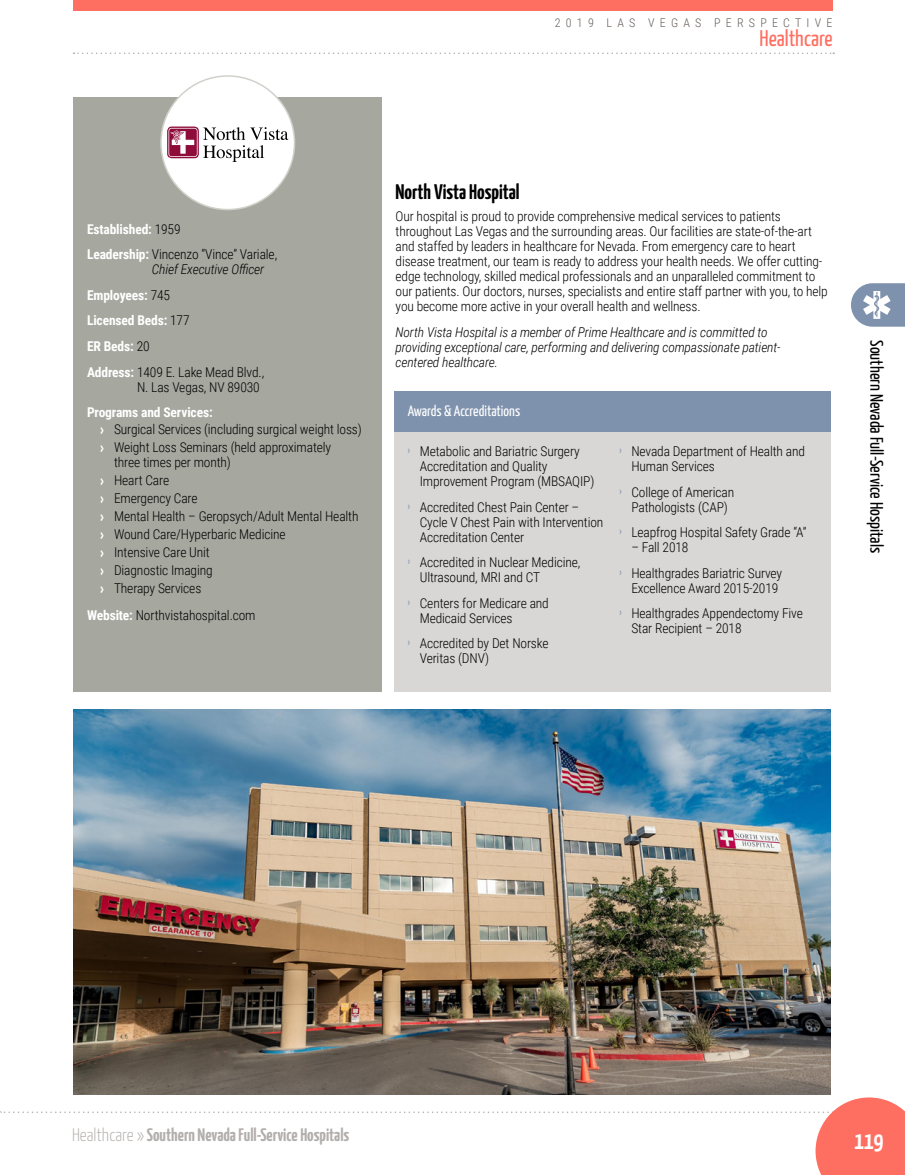
<style>
.page{position:relative;width:905px;height:1175px;background:#fff}
.page>*{position:absolute;margin:0;border:0;box-sizing:border-box;transform-origin:0 0}
.t1{font:700 24px "Yanone Kaffeesatz";color:#fff}
.t2{font:22.5px "Yanone Kaffeesatz";color:#ff6f61}
.t3{font:700 21px "Yanone Kaffeesatz";color:#000}
.t4{font:700 18px "Yanone Kaffeesatz";color:#b2aeac}
.t5{font:18px "Yanone Kaffeesatz";color:#000}
.featureTitle{font:15px "Yanone Kaffeesatz";color:#fff}
.body-copy{font:300 13.5px/15px "Roboto Condensed";letter-spacing:-.01em;color:#000}
.body-copy-2{font:italic 300 13.5px/15px "Roboto Condensed";letter-spacing:-.01em;color:#000}
.wiki{font:300 13.5px/15px "Roboto Condensed";letter-spacing:-.01em;color:#000}
.wiki-2{font:700 13.5px "Roboto Condensed";letter-spacing:-.01em;color:#fff}
.t6{font:300 12px "Roboto Condensed";letter-spacing:.435em;color:#655d58}
.s1{font-weight:300;color:#000}
.s2{font-weight:700;color:#fff}
.s3{font-style:italic}
.s4{font-family:"Yanone Kaffeesatz";font-weight:700;color:#fff}
.s5{font-weight:300}
</style>
<div class="page">
<div style="left:394px;top:428px;width:436px;height:263px;background:#d8d7d5"></div>
<div style="left:394px;top:391px;width:436px;height:41px;background:#7f92ad"></div>
<div style="left:74px;top:97px;width:308px;height:594px;background:#a6a79f"></div>
<div style="left:161px;top:76px;width:133px;height:133px;background:#fff;border-radius:50%"></div>
<svg style="left:203px;top:127px;width:85px;height:35px"></svg>
<svg style="left:167px;top:126px;width:32px;height:32px"></svg>
<svg style="left:168px;top:128px;width:29px;height:29px"></svg>
<img style="left:74px;top:710px;width:756px;height:384px">
<svg style="left:0;top:1097px;width:905px;height:77px"></svg>
<div style="left:74px;top:0;width:758px;height:11px;background:#ff6f61"></div>
<svg style="left:74px;top:52px;width:760px;height:2px"></svg>
<svg style="left:851px;top:283px;width:53px;height:44px"></svg>
<p class="t6" style="left:555px;top:14px;width:279px">2019 LAS VEGAS PERSPECTIVE</p>
<h2 class="t2" style="left:759px;top:22px;width:75px">Healthcare</h2>
<p class="wiki-2" style="left:87px;top:220px;width:95px">Established: <span class="s1">1959</span></p>
<p class="wiki" style="left:152px;top:247px;width:127px;text-indent:-65px"><span class="s2">Leadership:</span> Vincenzo “Vince” Variale,<br><span class="s3">Chief Executive Officer</span></p>
<p class="wiki-2" style="left:87px;top:286px;width:85px">Employees: <span class="s1">745</span></p>
<p class="wiki-2" style="left:87px;top:311px;width:104px">Licensed Beds: <span class="s1">177</span></p>
<p class="wiki-2" style="left:87px;top:337px;width:64px">ER Beds: <span class="s1">20</span></p>
<p class="wiki" style="left:137px;top:364px;width:129px;text-indent:-50px"><span class="s2">Address:</span> 1409 E. Lake Mead Blvd.,<br>N. Las Vegas, NV 89030</p>
<p class="wiki-2" style="left:87px;top:403px;width:127px">Programs and Services:</p>
<p class="body-copy" style="left:100px;top:421px;width:263px"><span class="s4">›</span> Surgical Services (including surgical weight loss)</p>
<p class="body-copy" style="left:114px;top:439px;width:219px;text-indent:-14px"><span class="s4">›</span> Weight Loss Seminars (held approximately three times per month)</p>
<p class="body-copy" style="left:100px;top:472px;width:70px"><span class="s4">›</span> Heart Care</p>
<p class="body-copy" style="left:100px;top:490px;width:99px"><span class="s4">›</span> Emergency Care</p>
<p class="body-copy" style="left:100px;top:508px;width:259px"><span class="s4">›</span> Mental Health – Geropsych/Adult Mental Health</p>
<p class="body-copy" style="left:100px;top:526px;width:187px"><span class="s4">›</span> Wound Care/Hyperbaric Medicine</p>
<p class="body-copy" style="left:100px;top:544px;width:111px"><span class="s4">›</span> Intensive Care Unit</p>
<p class="body-copy" style="left:100px;top:562px;width:114px"><span class="s4">›</span> Diagnostic Imaging</p>
<p class="body-copy" style="left:100px;top:580px;width:102px"><span class="s4">›</span> Therapy Services</p>
<p class="wiki" style="left:87px;top:607px;width:170px"><span class="s2">Website:</span> Northvistahospital.com</p>
<p class="t3" style="left:395px;top:177px;width:125px">North Vista Hospital</p>
<p class="body-copy" style="left:395px;top:208px;width:433px">Our hospital is proud to provide comprehensive medical services to patients throughout Las Vegas and the surrounding areas. Our facilities are state-of-the-art and staffed by leaders in healthcare for Nevada. From emergency care to heart disease treatment, our team is ready to address your health needs. We offer cutting&shy;edge technology, skilled medical professionals and an unparalleled commitment to our patients. Our doctors, nurses, specialists and entire staff partner with you, to help you become more active in your overall health and wellness.</p>
<p class="body-copy-2" style="left:395px;top:324px;width:386px">North Vista Hospital is a member of Prime Healthcare and is committed to providing exceptional care, performing and delivering compassionate patient&shy;centered healthcare.</p>
<p class="featureTitle" style="left:408px;top:400px;width:114px">Awards &amp; Accreditations</p>
<p class="body-copy" style="left:420px;top:443px;width:176px;text-indent:-12px"><sup>›</sup> Metabolic and Bariatric Surgery<br>Accreditation and Quality<br>Improvement Program (MBSAQIP)</p>
<p class="body-copy" style="left:420px;top:499px;width:185px;text-indent:-12px"><sup>›</sup> Accredited Chest Pain Center –<br>Cycle V Chest Pain with Intervention<br>Accreditation Center</p>
<p class="body-copy" style="left:420px;top:554px;width:162px;text-indent:-12px"><sup>›</sup> Accredited in Nuclear Medicine,<br>Ultrasound, MRI and CT</p>
<p class="body-copy" style="left:420px;top:595px;width:131px;text-indent:-12px"><sup>›</sup> Centers for Medicare and<br>Medicaid Services</p>
<p class="body-copy" style="left:420px;top:635px;width:130px;text-indent:-12px"><sup>›</sup> Accredited by Det Norske<br>Veritas (DNV)</p>
<p class="body-copy" style="left:631px;top:443px;width:175px;text-indent:-12px"><sup>›</sup> Nevada Department of Health and<br>Human Services</p>
<p class="body-copy" style="left:619px;top:484px;width:116px;text-align:center"><sup>›</sup> College of American<br>Pathologists (CAP)</p>
<p class="body-copy" style="left:619px;top:524px;width:189px"><sup>›</sup> Leapfrog Hospital Safety Grade “A”</p>
<p class="body-copy" style="left:631px;top:539px;width:59px">– Fall 2018</p>
<p class="body-copy" style="left:619px;top:565px;width:164px;text-align:right"><sup>›</sup> Healthgrades Bariatric Survey<br>Excellence Award 2015-2019</p>
<p class="body-copy" style="left:631px;top:605px;width:173px;text-indent:-12px"><sup>›</sup> Healthgrades Appendectomy Five<br>Star Recipient – 2018</p>
<h3 class="t5" style="left:889px;top:340px;width:214px;rotate:90deg">Southern Nevada Full-Service Hospitals</h3>
<h3 class="t4" style="left:72px;top:1122px;width:279px"><span class="s5">Healthcare »</span> Southern Nevada Full-Service Hospitals</h3>
<h1 class="t1" style="left:854px;top:1123px;width:30px">119</h1>
</div>
